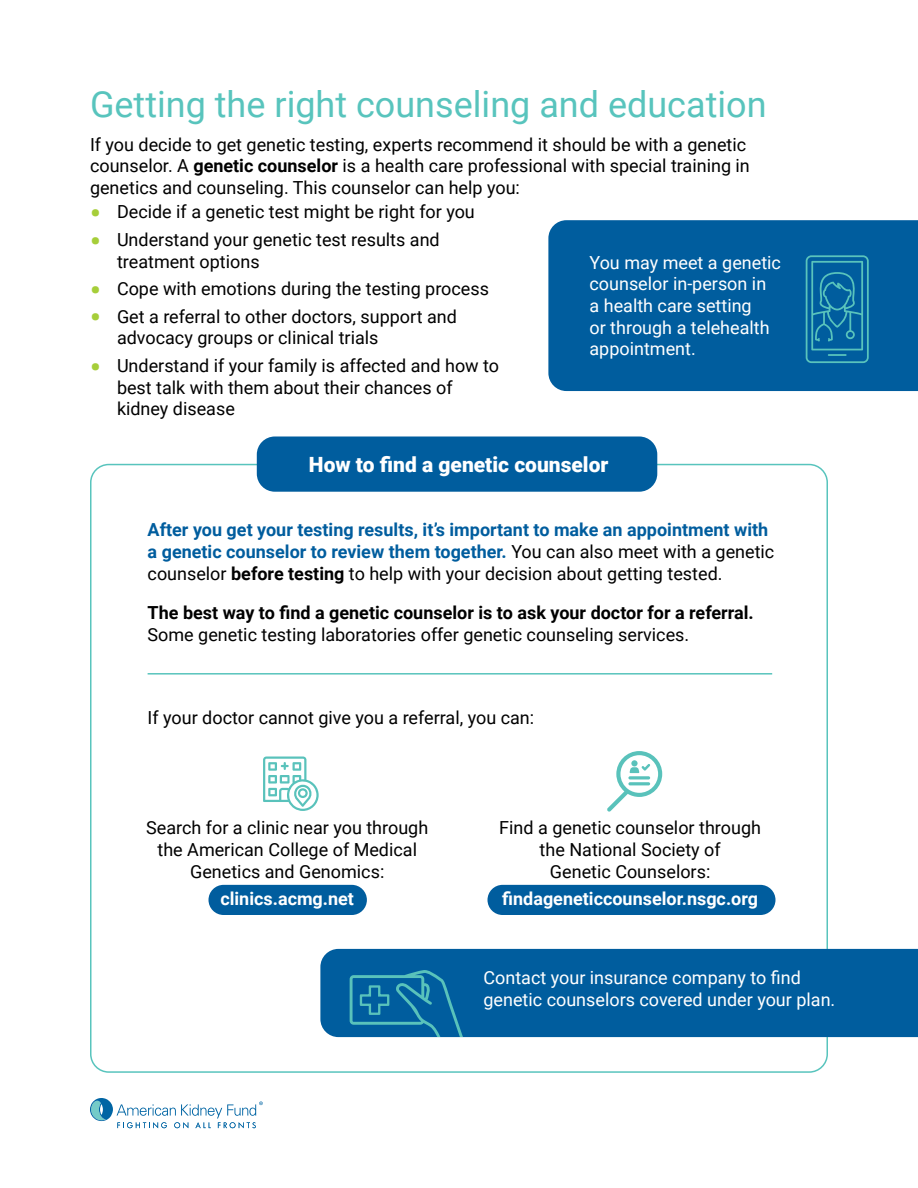
<style>
.page{position:relative;width:918px;height:1188px;background:#fff}
.page>*{position:absolute;margin:0;border:0;box-sizing:border-box;transform-origin:0 0}
.t1{font:36px "Roboto";color:#58c4bd}
.t2{font:900 21px "Roboto";color:#fff}
.t3{font:18px/21.6px "Roboto";color:#000}
.t4{font:700 18px/21.6px "Roboto";color:#005d9e}
.t5{font:18px/21.6px "Roboto";color:#fff}
.t6{font:700 18px "Roboto";color:#000}
.t7{font:700 18px "Roboto";color:#fff}
.s1{font-weight:700}
.s2{font-weight:900;font-size:28.5px;color:#a6ce39}
.s3{font-weight:400;color:#000}
.s4{color:#000}
</style>
<div class="page">
<div style="left:320px;top:949px;width:598px;height:88px;background:#005d9e"></div>
<div style="left:257px;top:436px;width:400px;height:56px;background:#005d9e;border-radius:18px"></div>
<div style="left:209px;top:885px;width:158px;height:30px;background:#005d9e;border-radius:15px"></div>
<div style="left:487px;top:885px;width:288px;height:30px;background:#005d9e;border-radius:15px"></div>
<div style="left:548px;top:220px;width:370px;height:171px;background:#005d9e"></div>
<svg style="left:90px;top:1098px;width:173px;height:30px"></svg>
<svg style="left:806px;top:255px;width:63px;height:108px"></svg>
<hr style="left:148px;top:673px;width:624px;height:2px;background:#58c4bd">
<svg style="left:607px;top:751px;width:55px;height:61px"></svg>
<svg style="left:263px;top:757px;width:56px;height:54px"></svg>
<svg style="left:350px;top:970px;width:117px;height:67px"></svg>
<h1 class="t1" style="left:90px;top:79px;width:678px">Getting the right counseling and education</h1>
<p class="t3" style="left:90px;top:133px;width:661px">If you decide to get genetic testing, experts recommend it should be with a genetic counselor. A <span class="s1">genetic counselor</span> is a health care professional with special training in genetics and counseling. This counselor can help you:</p>
<p class="t3" style="left:90px;top:201px;width:386px"><span class="s2">•</span> Decide if a genetic test might be right for you</p>
<p class="t3" style="left:117px;top:228px;width:324px;text-indent:-27px"><span class="s2">•</span> Understand your genetic test results and treatment options</p>
<p class="t3" style="left:90px;top:277px;width:401px"><span class="s2">•</span> Cope with emotions during the testing process</p>
<p class="t3" style="left:117px;top:305px;width:342px;text-indent:-27px"><span class="s2">•</span> Get a referral to other doctors, support and advocacy groups or clinical trials</p>
<p class="t3" style="left:117px;top:354px;width:384px;text-indent:-27px"><span class="s2">•</span> Understand if your family is affected and how to best talk with them about their chances of kidney disease</p>
<p class="t5" style="left:590px;top:251px;width:193px">You may meet a genetic counselor in-person in<br>a health care setting<br>or through a telehealth appointment.</p>
<p class="t2" style="left:309px;top:450px;width:301px">How to find a genetic counselor</p>
<p class="t4" style="left:148px;top:519px;width:628px">After you get your testing results, it’s important to make an appointment with a genetic counselor to review them together. <span class="s3">You can also meet with a genetic counselor</span> <span class="s4">before testing</span> <span class="s3">to help with your decision about getting tested.</span></p>
<p class="t6" style="left:148px;top:600px;width:608px">The best way to find a genetic counselor is to ask your doctor for a referral.</p>
<p class="t3" style="left:148px;top:623px;width:543px">Some genetic testing laboratories offer genetic counseling services.</p>
<p class="t3" style="left:148px;top:706px;width:388px">If your doctor cannot give you a referral, you can:</p>
<p class="t3" style="left:146px;top:816px;width:284px;text-align:center">Search for a clinic near you through the American College of Medical<br>Genetics and Genomics:</p>
<p class="t7" style="left:220px;top:886px;width:135px">clinics.acmg.net</p>
<p class="t3" style="left:499px;top:816px;width:263px;text-align:center">Find a genetic counselor through the National Society of<br>Genetic Counselors:</p>
<p class="t7" style="left:502px;top:886px;width:257px">findageneticcounselor.nsgc.org</p>
<p class="t5" style="left:483px;top:966px;width:353px">Contact your insurance company to find genetic counselors covered under your plan.</p>
</div>
